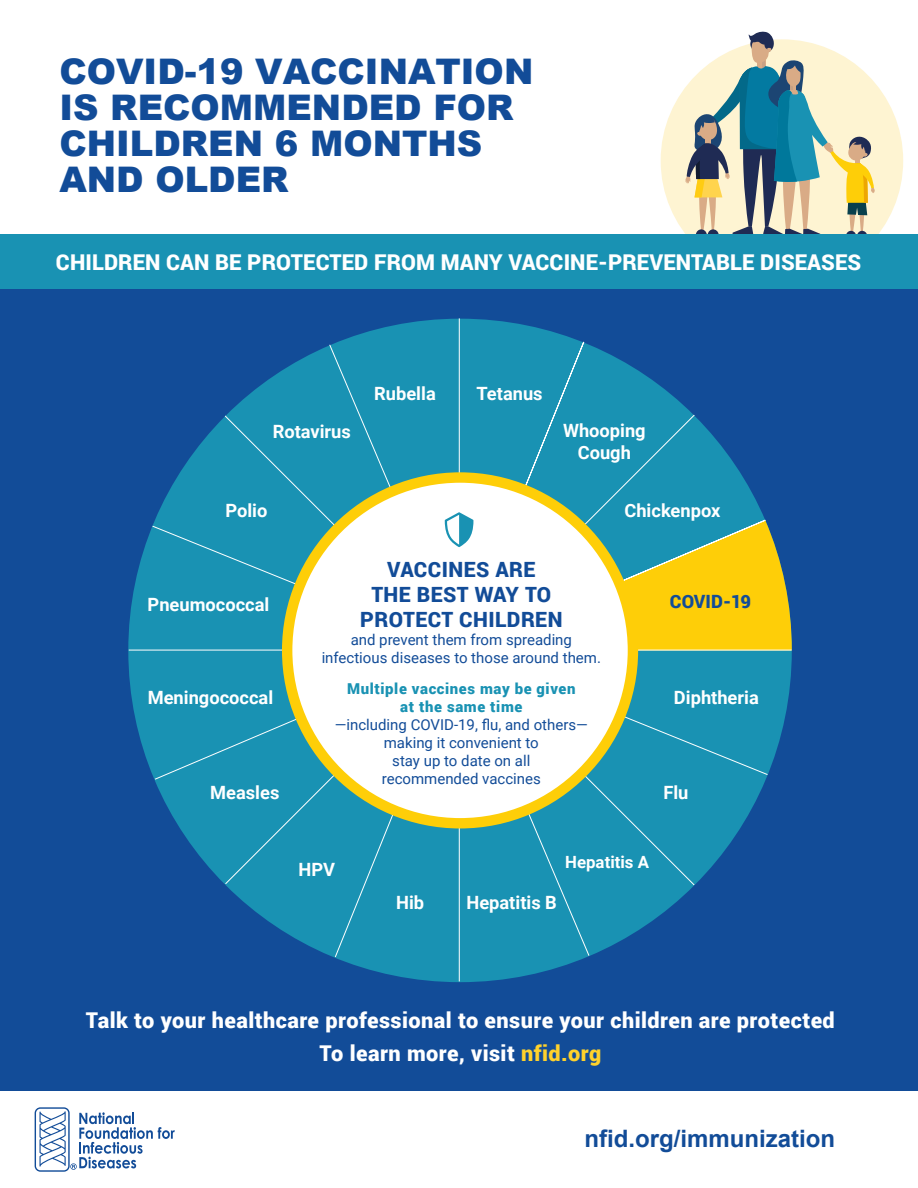
<style>
.page{position:relative;width:918px;height:1188px;background:#fff}
.page>*{position:absolute;margin:0;border:0;box-sizing:border-box;transform-origin:0 0}
.t1{font:900 35.25px/36px "Arial";color:#124c98}
.t2{font:700 24px "Arial";color:#124c98}
.t3{font:900 21.75px/33px "Roboto";letter-spacing:.01em;color:#fff;text-align:center}
.t4{font:900 21px/25.2px "Roboto";letter-spacing:.02em;color:#124c98;text-align:center}
.t5{font:700 18.3px/21.9px "Roboto";color:#fff;text-align:center}
.t6{font:900 18.3px "Roboto";color:#124c98}
.t7{font:700 16.8px "Roboto";color:#fff}
.t8{font:15px/18px "Roboto";color:#124c98;text-align:center}
.t9{font:900 15px/18px "Roboto";letter-spacing:.04em;color:#1992b3;text-align:center}
.s1{color:#ffd22c}
</style>
<div class="page">
<div style="left:0;top:285px;width:918px;height:805px;background:#124c98"></div>
<svg style="left:129px;top:318px;width:663px;height:663px"></svg>
<div style="left:282px;top:472px;width:356px;height:356px;background:#fece08;border-radius:50%"></div>
<div style="left:292px;top:483px;width:336px;height:335px;background:#fff;border-radius:50%"></div>
<svg style="left:445px;top:512px;width:28px;height:35px"></svg>
<div style="left:661px;top:39px;width:242px;height:243px;background:#fef4d2;border-radius:50%"></div>
<svg style="left:685px;top:31px;width:190px;height:204px"></svg>
<svg style="left:35px;top:1107px;width:140px;height:65px"></svg>
<div style="left:0;top:235px;width:918px;height:54px;background:#1992b3"></div>
<h1 class="t1" style="left:59px;top:52px;width:475px">COVID-19 VACCINATION<br>IS RECOMMENDED FOR<br>CHILDREN 6 MONTHS<br>AND OLDER</h1>
<h3 class="t3" style="left:56px;top:247px;width:807px">CHILDREN CAN BE PROTECTED FROM MANY VACCINE-PREVENTABLE DISEASES</h3>
<p class="t5" style="left:273px;top:422px;width:80px">Rotavirus</p>
<p class="t5" style="left:374px;top:385px;width:63px">Rubella</p>
<p class="t5" style="left:225px;top:501px;width:44px">Polio</p>
<p class="t5" style="left:476px;top:385px;width:68px">Tetanus</p>
<p class="t5" style="left:563px;top:421px;width:84px">Whooping<br>Cough</p>
<p class="t5" style="left:624px;top:501px;width:98px">Chickenpox</p>
<p class="t5" style="left:148px;top:595px;width:123px">Pneumococcal</p>
<p class="t5" style="left:148px;top:688px;width:127px">Meningococcal</p>
<p class="t5" style="left:210px;top:783px;width:71px">Measles</p>
<h3 class="t4" style="left:360px;top:558px;width:204px">VACCINES ARE<br>THE BEST WAY TO<br>PROTECT CHILDREN</h3>
<p class="t8" style="left:322px;top:632px;width:281px">and prevent them from spreading infectious diseases to those around them.</p>
<p class="t9" style="left:347px;top:681px;width:230px">Multiple vaccines may be given at the same time</p>
<p class="t8" style="left:335px;top:715px;width:255px">—including COVID-19, 昀氀u, and others— making it convenient to<br>stay up to date on all<br>recommended vaccines</p>
<p class="t6" style="left:670px;top:594px;width:83px">COVID-19</p>
<p class="t5" style="left:674px;top:688px;width:86px">Diphtheria</p>
<p class="t5" style="left:663px;top:783px;width:27px">Flu</p>
<p class="t5" style="left:298px;top:861px;width:38px">HPV</p>
<p class="t5" style="left:396px;top:893px;width:30px">Hib</p>
<p class="t5" style="left:466px;top:893px;width:92px">Hepatitis B</p>
<p class="t7" style="left:565px;top:855px;width:85px">Hepatitis A</p>
<h3 class="t3" style="left:86px;top:1003px;width:750px">Talk to your healthcare professional to ensure your children are protected<br>To learn more, visit <span class="s1">nfid.org</span></h3>
<h2 class="t2" style="left:585px;top:1121px;width:252px">nfid.org/immunization</h2>
</div>
